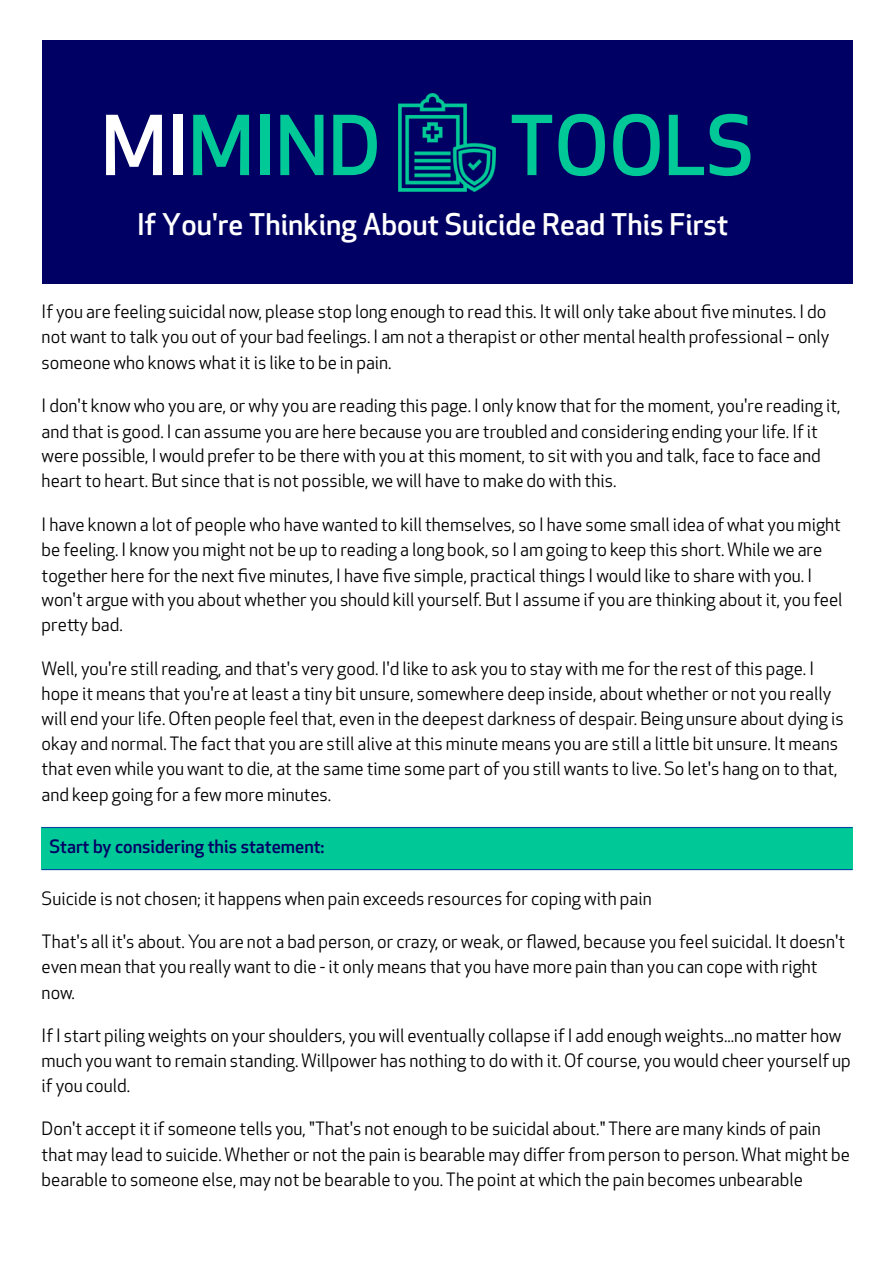
<style>
.page{position:relative;width:894px;height:1263px;background:#fff}
.page>*{position:absolute;margin:0;border:0;box-sizing:border-box;transform-origin:0 0}
.t1{font:500 80.4px "Apex New";color:#00c896}
.t2{font:500 29.1px "Apex New";color:#fff}
.t3{font:18px/25.3px "Apex New";color:#000}
.t4{font:500 18px "Apex New";color:#000064}
.s1{color:#fff}
</style>
<div class="page">
<div style="left:42px;top:40px;width:810px;height:244px;background:#000064"></div>
<img style="left:398px;top:94px;width:98px;height:98px">
<div style="left:42px;top:827px;width:810px;height:43px;background:#00c896"></div>
<hr style="left:42px;top:827px;width:810px;height:1px;background:#0347a3">
<hr style="left:42px;top:869px;width:810px;height:1px;background:#0347a3">
<p class="t1" style="left:101px;top:115px;width:281px"><span class="s1">MI</span>MIND</p>
<p class="t1" style="left:509px;top:115px;width:246px">TOOLS</p>
<p class="t2" style="left:137px;top:213px;width:592px">If You're Thinking About Suicide Read This First</p>
<p class="t3" style="left:42px;top:301px;width:789px">If you are feeling suicidal now, please stop long enough to read this. It will only take about five minutes. I do not want to talk you out of your bad feelings. I am not a therapist or other mental health professional – only someone who knows what it is like to be in pain.</p>
<p class="t3" style="left:42px;top:395px;width:800px">I don't know who you are, or why you are reading this page. I only know that for the moment, you're reading it, and that is good. I can assume you are here because you are troubled and considering ending your life. If it were possible, I would prefer to be there with you at this moment, to sit with you and talk, face to face and heart to heart. But since that is not possible, we will have to make do with this.</p>
<p class="t3" style="left:42px;top:514px;width:802px">I have known a lot of people who have wanted to kill themselves, so I have some small idea of what you might be feeling. I know you might not be up to reading a long book, so I am going to keep this short. While we are together here for the next five minutes, I have five simple, practical things I would like to share with you. I won't argue with you about whether you should kill yourself. But I assume if you are thinking about it, you feel pretty bad.</p>
<p class="t3" style="left:42px;top:658px;width:803px">Well, you're still reading, and that's very good. I'd like to ask you to stay with me for the rest of this page. I hope it means that you're at least a tiny bit unsure, somewhere deep inside, about whether or not you really will end your life. Often people feel that, even in the deepest darkness of despair. Being unsure about dying is okay and normal.The fact that you are still alive at this minute means you are still a little bit unsure. It means that even while you want to die, at the same time some part of you still wants to live. So let's hang on to that, and keep going for a few more minutes.</p>
<p class="t4" style="left:50px;top:839px;width:276px">Start by considering this statement:</p>
<p class="t3" style="left:42px;top:887px;width:611px">Suicide is not chosen; it happens when pain exceeds resources for coping with pain</p>
<p class="t3" style="left:42px;top:931px;width:805px">That's all it's about. You are not a bad person, or crazy, or weak, or flawed, because you feel suicidal. It doesn't even mean that you really want to die - it only means that you have more pain than you can cope with right now.</p>
<p class="t3" style="left:42px;top:1025px;width:810px">If I start piling weights on your shoulders, you will eventually collapse if I add enough weights...no matter how much you want to remain standing. Willpower has nothing to do with it. Of course, you would cheer yourself up if you could.</p>
<p class="t3" style="left:42px;top:1118px;width:809px">Don't accept it if someone tells you, "That's not enough to be suicidal about." There are many kinds of pain that may lead to suicide. Whether or not the pain is bearable may differ from person to person. What might be bearable to someone else, may not be bearable to you.The point at which the pain becomes unbearable</p>
</div>
